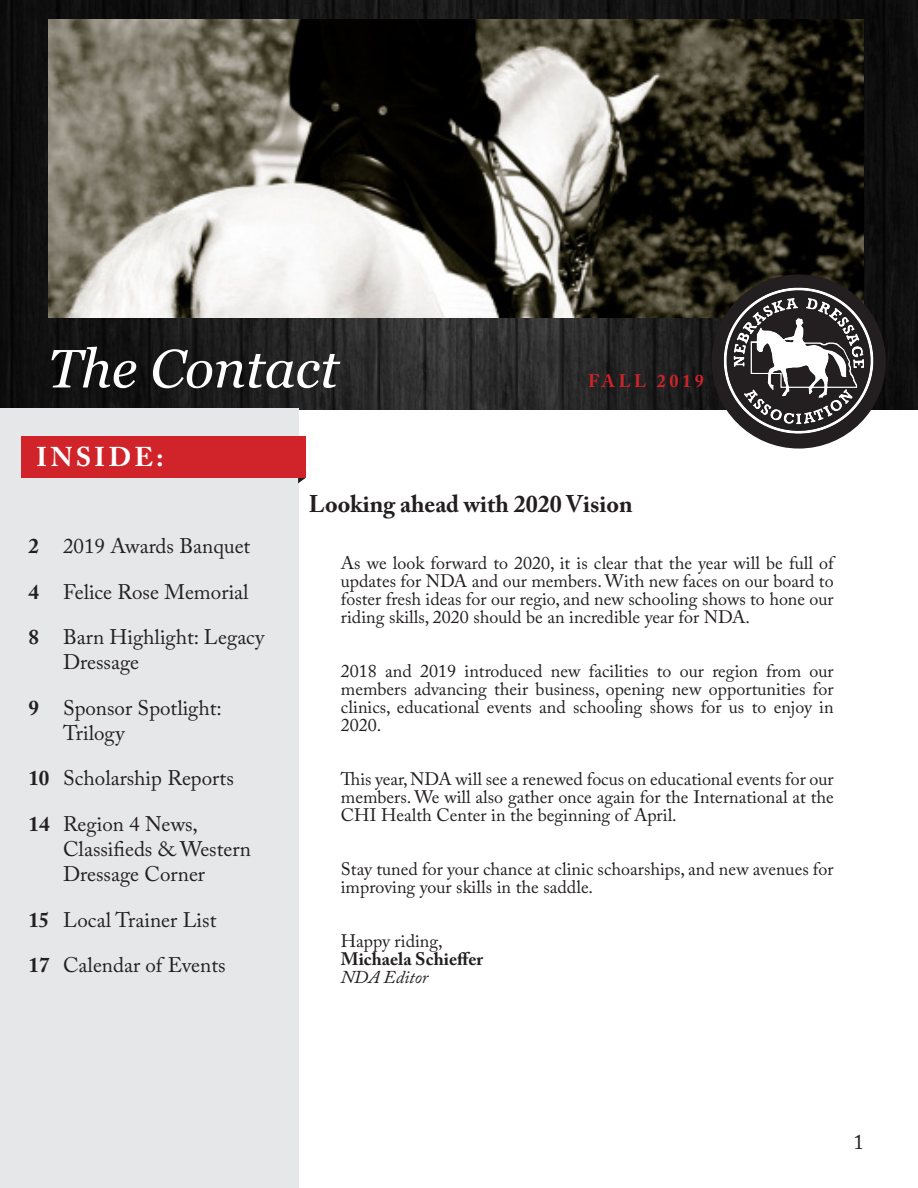
<style>
.page{position:relative;width:918px;height:1188px;background:#fff}
.page>*{position:absolute;margin:0;border:0;box-sizing:border-box;transform-origin:0 0}
.t1{font:italic 54px "Georgia";color:#fff}
.t2{font:700 27px "Adobe Caslon Pro";letter-spacing:.115em;color:#fff}
.t3{font:700 24px "Adobe Caslon Pro";color:#231f20}
.t4{font:21px/25.2px "Adobe Caslon Pro";color:#231f20}
.t5{font:18px/18px "Adobe Caslon Pro";color:#231f20;text-align:justify}
.t6{font:700 18px "Adobe Caslon Pro";color:#231f20}
.t7{font:italic 18px "Adobe Caslon Pro";color:#231f20}
.t8{font:700 18px "Adobe Caslon Pro";letter-spacing:.2em;color:#d1232a}
.s1{font-weight:700}
</style>
<div class="page">
<img style="left:0;top:2px;width:918px;height:408px">
<img style="left:48px;top:19px;width:816px;height:298px">
<div style="left:712px;top:274px;width:174px;height:175px;background:#231f20;border-radius:50%"></div>
<img style="left:723px;top:286px;width:152px;height:150px">
<div style="left:0;top:408px;width:298px;height:780px;background:#e6e7e9"></div>
<div style="left:22px;top:436px;width:284px;height:42px;background:#d1232a"></div>
<svg style="left:298px;top:478px;width:8px;height:5px"></svg>
<p class="t1" style="left:48px;top:335px;width:292px">The Contact</p>
<p class="t2" style="left:36px;top:440px;width:129px">INSIDE:</p>
<p class="t8" style="left:588px;top:371px;width:117px">FALL 2019</p>
<p class="t4" style="left:28px;top:533px;width:223px"><span class="s1">2</span> 2019 Awards Banquet</p>
<p class="t4" style="left:28px;top:579px;width:222px"><span class="s1">4</span> Felice Rose Memorial</p>
<p class="t4" style="left:63px;top:624px;width:203px;text-indent:-34px"><span class="s1">8</span> Barn Highlight: Legacy<br>Dressage</p>
<p class="t4" style="left:63px;top:695px;width:160px;text-indent:-35px"><span class="s1">9</span> Sponsor Spotlight:<br>Trilogy</p>
<p class="t4" style="left:28px;top:765px;width:207px"><span class="s1">10</span> Scholarship Reports</p>
<p class="t4" style="left:63px;top:811px;width:189px;text-indent:-34px"><span class="s1">14</span> Region 4 News,<br>Classifieds &amp; Western<br>Dressage Corner</p>
<p class="t4" style="left:28px;top:907px;width:189px"><span class="s1">15</span> Local Trainer List</p>
<p class="t4" style="left:28px;top:952px;width:199px"><span class="s1">17</span> Calendar of Events</p>
<p class="t3" style="left:309px;top:490px;width:325px">Looking ahead with 2020 Vision</p>
<p class="t5" style="left:341px;top:554px;width:494px">As we look forward to 2020, it is clear that the year will be full of updates for NDA and our members. With new faces on our board to foster fresh ideas for our regio, and new schooling shows to hone our riding skills, 2020 should be an incredible year for NDA.</p>
<p class="t5" style="left:341px;top:662px;width:494px">2018 and 2019 introduced new facilities to our region from our members advancing their business, opening new opportunities for clinics, educational events and schooling shows for us to enjoy in 2020.</p>
<p class="t5" style="left:341px;top:770px;width:494px">This year, NDA will see a renewed focus on educational events for our members. We will also gather once again for the International at the CHI Health Center in the beginning of April.</p>
<p class="t5" style="left:341px;top:860px;width:494px">Stay tuned for your chance at clinic schoarships, and new avenues for improving your skills in the saddle.</p>
<p class="t5" style="left:341px;top:932px;width:103px">Happy riding,</p>
<p class="t6" style="left:341px;top:948px;width:144px">Michaela Schieffer</p>
<p class="t7" style="left:341px;top:966px;width:89px">NDA Editor</p>
<p class="t4" style="left:854px;top:1130px;width:12px">1</p>
</div>
